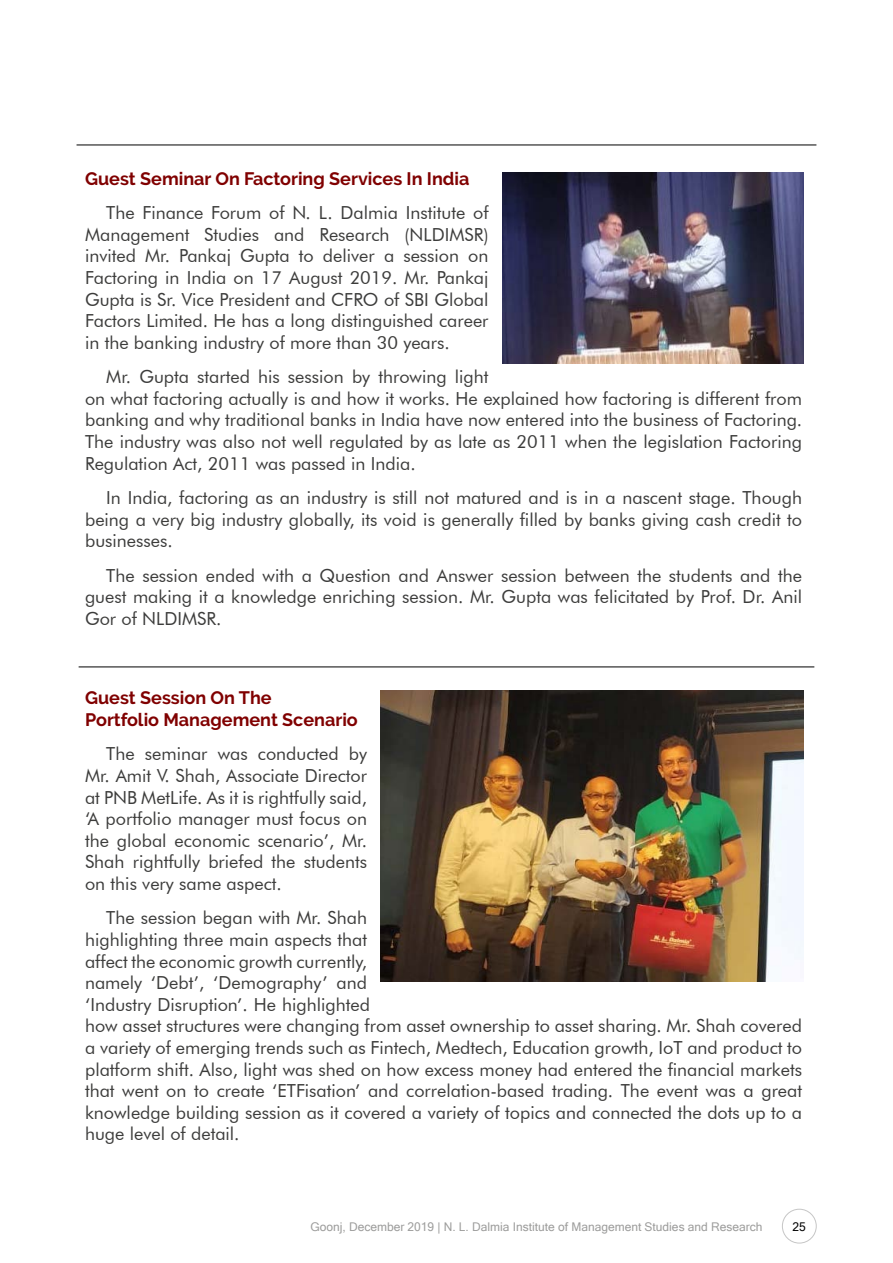
<style>
.page{position:relative;width:893px;height:1263px;background:#fff}
.page>*{position:absolute;margin:0;border:0;box-sizing:border-box;transform-origin:0 0}
.t1{font:18px/21.6px "Futura BT";color:#3c3c3b;text-align:justify}
.t2{font:700 18px/21.6px "Raleway";color:#800000}
.t3{font:12px "Microsoft Sans Serif";color:#9d9d9c}
.t4{font:12px "Microsoft Sans Serif";color:#000}
</style>
<div class="page">
<div style="left:782px;top:1209px;width:34px;height:34px;border:1px solid #c6c6c6;border-radius:50%"></div>
<hr style="left:77px;top:145px;width:739px;height:1px;background:#000">
<img style="left:503px;top:172px;width:300px;height:192px">
<img style="left:381px;top:690px;width:422px;height:291px">
<hr style="left:79px;top:666px;width:735px;height:1px;background:#000">
<p class="t2" style="left:85px;top:168px;width:386px">Guest Seminar On Factoring Services In India</p>
<p class="t1" style="left:85px;top:202px;width:405px;text-indent:21px">The Finance Forum of N. L. Dalmia Institute of Management Studies and Research (NLDIMSR) invited Mr. Pankaj Gupta to deliver a session on Factoring in India on 17 August 2019. Mr. Pankaj Gupta is Sr. Vice President and CFRO of SBI Global Factors Limited. He has a long distinguished career in the banking industry of more than 30 years.</p>
<p class="t1" style="left:85px;top:366px;width:719px;text-align:left;text-indent:21px">Mr. Gupta started his session by throwing light<br>on what factoring actually is and how it works. He explained how factoring is different from banking and why traditional banks in India have now entered into the business of Factoring.<br>The industry was also not well regulated by as late as 2011 when the legislation Factoring Regulation Act, 2011 was passed in India.</p>
<p class="t1" style="left:85px;top:487px;width:719px;text-indent:21px">In India, factoring as an industry is still not matured and is in a nascent stage. Though being a very big industry globally, its void is generally filled by banks giving cash credit to businesses.</p>
<p class="t1" style="left:85px;top:564px;width:719px;text-indent:21px">The session ended with a Question and Answer session between the students and the guest making it a knowledge enriching session. Mr. Gupta was felicitated by Prof. Dr. Anil Gor of NLDIMSR.</p>
<p class="t2" style="left:85px;top:687px;width:274px">Guest Session On The<br>Portfolio Management Scenario</p>
<p class="t1" style="left:85px;top:743px;width:284px;text-indent:21px">The seminar was conducted by Mr. Amit V. Shah, Associate Director at PNB MetLife. As it is rightfully said, ‘A portfolio manager must focus on the global economic scenario’, Mr.<br>Shah rightfully briefed the students on this very same aspect.</p>
<p class="t1" style="left:85px;top:907px;width:719px;text-align:left;text-indent:21px">The session began with Mr. Shah<br>highlighting three main aspects that<br>affect the economic growth currently,<br>namely ‘Debt’, ‘Demography’ and<br>‘Industry Disruption’. He highlighted<br>how asset structures were changing from asset ownership to asset sharing. Mr. Shah covered a variety of emerging trends such as Fintech, Medtech, Education growth, IoT and product to platform shift. Also, light was shed on how excess money had entered the financial markets that went on to create ‘ETFisation’ and correlation-based trading. The event was a great knowledge building session as it covered a variety of topics and connected the dots up to a huge level of detail.</p>
<p class="t3" style="left:310px;top:1219px;width:453px">Goonj, December 2019 | N. L. Dalmia Institute of Management Studies and Research</p>
<p class="t4" style="left:793px;top:1218px;width:15px">25</p>
</div>
